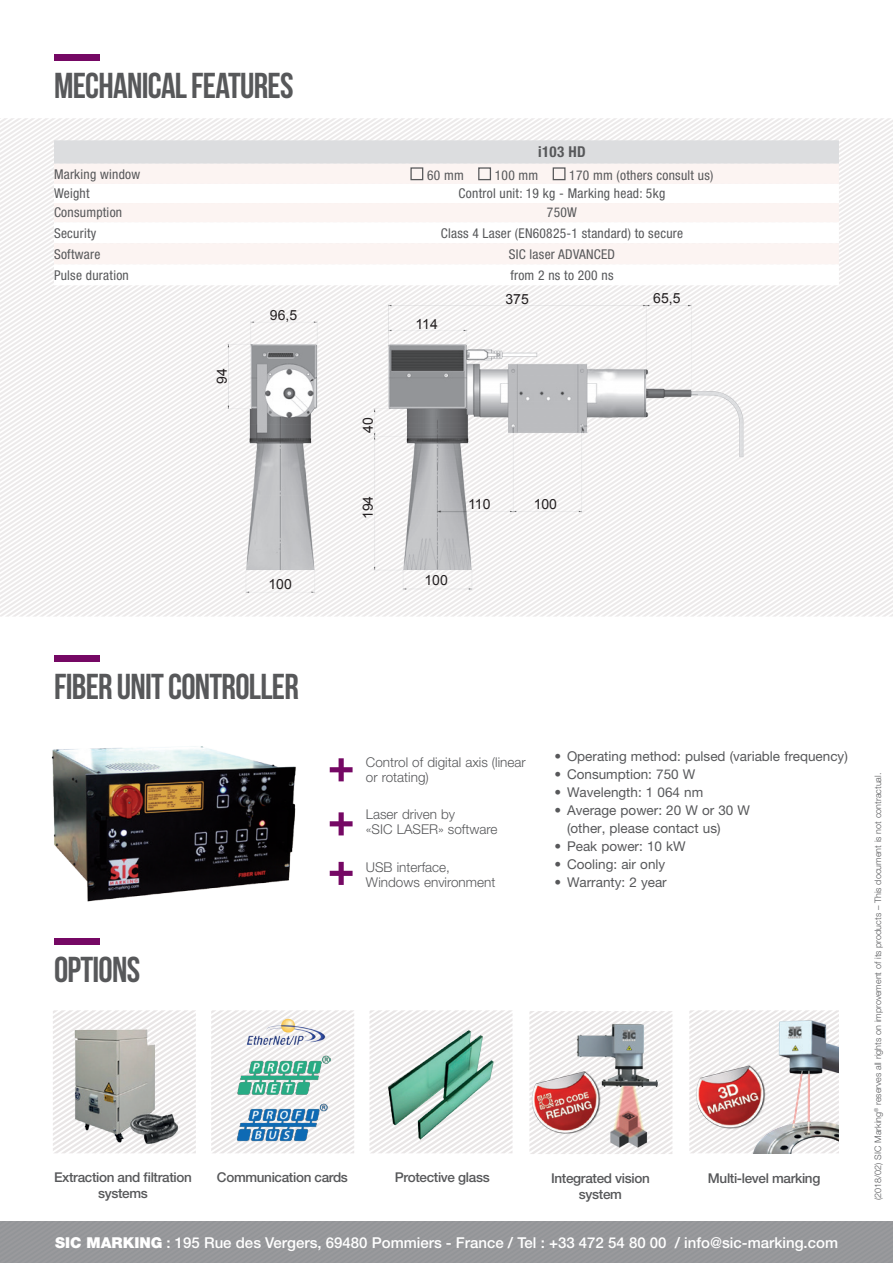
<style>
.page{position:relative;width:893px;height:1263px;background:#fff}
.page>*{position:absolute;margin:0;border:0;box-sizing:border-box;transform-origin:0 0}
.t1{font:66px/49.5px "Bebas Neue";color:#750864}
.t2{font:36px "Bebas Neue";letter-spacing:-.02em;color:#57585a}
.t3{font:500 15px "Helvetica Neue LT Pro";color:#fff}
.t4{font:700 condensed 15px "Helvetica Neue LT Pro";letter-spacing:.02em;color:#57585a}
.t5{font:13.95px "Arial";color:#231f20}
.t6{font:condensed 13.5px "Helvetica Neue LT Pro";letter-spacing:.02em;color:#57585a}
.t7{font:13.5px/18px "Helvetica Neue LT Pro";color:#57585a}
.t8{font:500 13.5px/16.2px "Helvetica Neue LT Pro";letter-spacing:-.025em;color:#57585a;text-align:center}
.t9{font:300 13.5px/15px "Helvetica Neue LT Pro";color:#57585a}
.t10{font:300 9px "Helvetica Neue LT Pro";color:#57585a}
.s1{font-weight:900}
</style>
<div class="page">
<div style="left:0;top:1222px;width:893px;height:41px;background:#97989b"></div>
<div style="left:55px;top:54px;width:45px;height:6px;background:#750864"></div>
<svg style="left:642px;top:441px;width:251px;height:176px"></svg>
<svg style="left:0;top:118px;width:839px;height:176px"></svg>
<svg style="left:54px;top:184px;width:785px;height:101px"></svg>
<svg style="left:54px;top:203px;width:785px;height:61px;fill:#fcf4f2"></svg>
<div style="left:410px;top:167px;width:13px;height:13px;border:1px solid #57585a"></div>
<div style="left:478px;top:167px;width:13px;height:13px;border:1px solid #57585a"></div>
<div style="left:553px;top:167px;width:12px;height:13px;border:1px solid #57585a"></div>
<div style="left:55px;top:655px;width:45px;height:6px;background:#750864"></div>
<img style="left:51px;top:746px;width:245px;height:156px">
<div style="left:55px;top:938px;width:45px;height:6px;background:#750864"></div>
<svg style="left:53px;top:1010px;width:143px;height:143px"></svg>
<img style="left:58px;top:1024px;width:133px;height:129px">
<svg style="left:211px;top:1010px;width:143px;height:143px"></svg>
<svg style="left:529px;top:1011px;width:143px;height:143px"></svg>
<svg style="left:689px;top:1010px;width:62px;height:143px"></svg>
<img style="left:672px;top:1041px;width:79px;height:107px">
<img style="left:529px;top:1047px;width:86px;height:107px">
<img style="left:242px;top:1017px;width:85px;height:32px">
<img style="left:237px;top:1050px;width:94px;height:48px">
<svg style="left:369px;top:1010px;width:143px;height:8px"></svg>
<img style="left:237px;top:1098px;width:94px;height:50px">
<img style="left:340px;top:1018px;width:173px;height:135px">
<img style="left:218px;top:297px;width:539px;height:305px">
<img style="left:589px;top:1094px;width:65px;height:56px">
<img style="left:532px;top:1011px;width:164px;height:83px">
<img style="left:751px;top:1010px;width:88px;height:143px">
<h2 class="t2" style="left:54px;top:66px;width:241px">MECHANICAL FEATURES</h2>
<p class="t4" style="left:538px;top:143px;width:49px">i103 HD</p>
<p class="t6" style="left:54px;top:166px;width:88px">Marking window</p>
<p class="t6" style="left:427px;top:168px;width:38px">60 mm</p>
<p class="t6" style="left:495px;top:168px;width:45px">100 mm</p>
<p class="t6" style="left:569px;top:168px;width:146px">170 mm (others consult us)</p>
<p class="t6" style="left:54px;top:186px;width:37px">Weight</p>
<p class="t6" style="left:459px;top:186px;width:208px">Control unit: 19 kg - Marking head: 5kg</p>
<p class="t6" style="left:54px;top:205px;width:70px">Consumption</p>
<p class="t6" style="left:547px;top:205px;width:31px">750W</p>
<p class="t6" style="left:54px;top:225px;width:44px">Security</p>
<p class="t6" style="left:441px;top:225px;width:244px">Class 4 Laser (EN60825-1 standard) to secure</p>
<p class="t6" style="left:54px;top:246px;width:48px">Software</p>
<p class="t6" style="left:509px;top:246px;width:108px">SIC laser ADVANCED</p>
<p class="t6" style="left:54px;top:267px;width:76px">Pulse duration</p>
<p class="t6" style="left:510px;top:267px;width:105px">from 2 ns to 200 ns</p>
<p class="t5" style="left:213px;top:384px;width:17px;rotate:-90deg">94</p>
<p class="t5" style="left:270px;top:306px;width:29px">96,5</p>
<p class="t5" style="left:268px;top:575px;width:25px">100</p>
<p class="t5" style="left:359px;top:433px;width:17px;rotate:-90deg">40</p>
<p class="t5" style="left:359px;top:519px;width:25px;rotate:-90deg">194</p>
<p class="t5" style="left:416px;top:315px;width:24px">114</p>
<p class="t5" style="left:505px;top:290px;width:25px">375</p>
<p class="t5" style="left:653px;top:289px;width:29px">65,5</p>
<p class="t5" style="left:468px;top:495px;width:24px">110</p>
<p class="t5" style="left:534px;top:495px;width:25px">100</p>
<p class="t5" style="left:424px;top:571px;width:25px">100</p>
<h2 class="t2" style="left:54px;top:667px;width:246px">FIBER UNIT CONTROLLER</h2>
<h2 class="t2" style="left:54px;top:950px;width:88px">OPTIONS</h2>
<h1 class="t1" style="left:328px;top:744px;width:28px">+</h1>
<h1 class="t1" style="left:328px;top:798px;width:28px">+ +</h1>
<p class="t9" style="left:366px;top:755px;width:161px">Control of digital axis (linear or rotating)</p>
<p class="t9" style="left:366px;top:807px;width:133px">Laser driven by<br>«SIC LASER» software</p>
<p class="t9" style="left:366px;top:860px;width:131px">USB interface,<br>Windows environment</p>
<p class="t7" style="left:554px;top:747px;width:295px">• Operating method: pulsed (variable frequency)</p>
<p class="t7" style="left:554px;top:765px;width:142px">• Consumption: 750 W</p>
<p class="t7" style="left:554px;top:783px;width:150px">• Wavelength: 1 064 nm</p>
<p class="t7" style="left:567px;top:801px;width:185px;text-indent:-13px">• Average power: 20 W or 30 W (other, please contact us)</p>
<p class="t7" style="left:554px;top:837px;width:133px">• Peak power: 10 kW</p>
<p class="t7" style="left:554px;top:855px;width:112px">• Cooling: air only</p>
<p class="t7" style="left:554px;top:873px;width:114px">• Warranty: 2 year</p>
<p class="t8" style="left:54px;top:1169px;width:139px">Extraction and filtration systems</p>
<p class="t8" style="left:217px;top:1169px;width:132px">Communication cards</p>
<p class="t8" style="left:551px;top:1170px;width:100px">Integrated vision system</p>
<p class="t8" style="left:395px;top:1169px;width:96px">Protective glass</p>
<p class="t8" style="left:708px;top:1170px;width:114px">Multi-level marking</p>
<p class="t3" style="left:55px;top:1233px;width:784px"><span class="s1">SIC MARKING</span> : 195 Rue des Vergers, 69480 Pommiers - France / Tel : +33 472 54 80 00 / info@sic-marking.com</p>
<p class="t10" style="left:872px;top:1200px;width:428px;rotate:-90deg">(2018/02) SIC Marking<sup>®</sup> reserves all rights on improvement of its products – This document is not contractual.</p>
</div>
